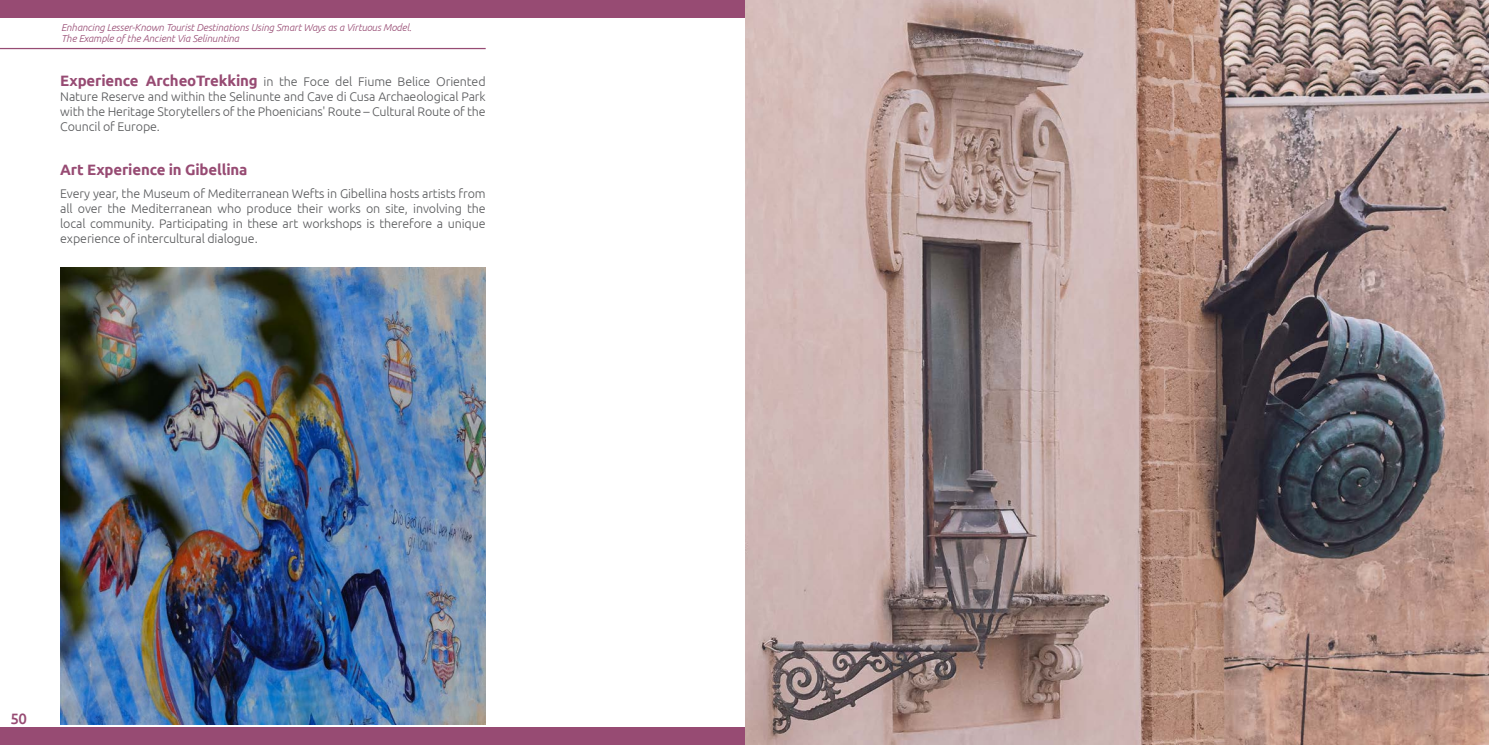
<style>
.page{position:relative;width:1489px;height:745px;background:#fff}
.page>*{position:absolute;margin:0;border:0;box-sizing:border-box;transform-origin:0 0}
.t1{font:700 15px "Ubuntu";letter-spacing:-.01em;color:#974b73}
.t2{font:500 15px "Ubuntu";color:#974b73}
.t3{font:300 12.5px/15px "Ubuntu";letter-spacing:-.01em;color:#58595b;text-align:justify}
.t4{font:italic 300 10px/11.2px "Ubuntu";letter-spacing:-.01em;color:#974b73}
.s1{font-weight:700;font-size:15px;color:#974b73}
</style>
<div class="page">
<img style="left:60px;top:267px;width:425px;height:457px">
<hr style="left:0;top:48px;width:485px;height:1px;background:#974b73">
<div style="left:0;top:0;width:744px;height:18px;background:#974b73"></div>
<img style="left:745px;top:0;width:743px;height:744px">
<div style="left:0;top:726px;width:744px;height:18px;background:#974b73"></div>
<p class="t4" style="left:61px;top:21px;width:352px">Enhancing Lesser-Known Tourist Destinations Using Smart Ways as a Virtuous Model.<br>The Example of the Ancient Via Selinuntina</p>
<p class="t3" style="left:60px;top:74px;width:427px"><span class="s1">Experience ArcheoTrekking</span> in the Foce del Fiume Belice Oriented Nature Reserve and within the Selinunte and Cave di Cusa Archaeological Park with the Heritage Storytellers of the Phoenicians' Route – Cultural Route of the Council of Europe.</p>
<p class="t1" style="left:60px;top:160px;width:189px">Art Experience in Gibellina</p>
<p class="t3" style="left:60px;top:185px;width:427px">Every year, the Museum of Mediterranean Wefts in Gibellina hosts artists from all over the Mediterranean who produce their works on site, involving the local community. Participating in these art workshops is therefore a unique experience of intercultural dialogue.</p>
<p class="t2" style="left:11px;top:708px;width:18px">50</p>
</div>
